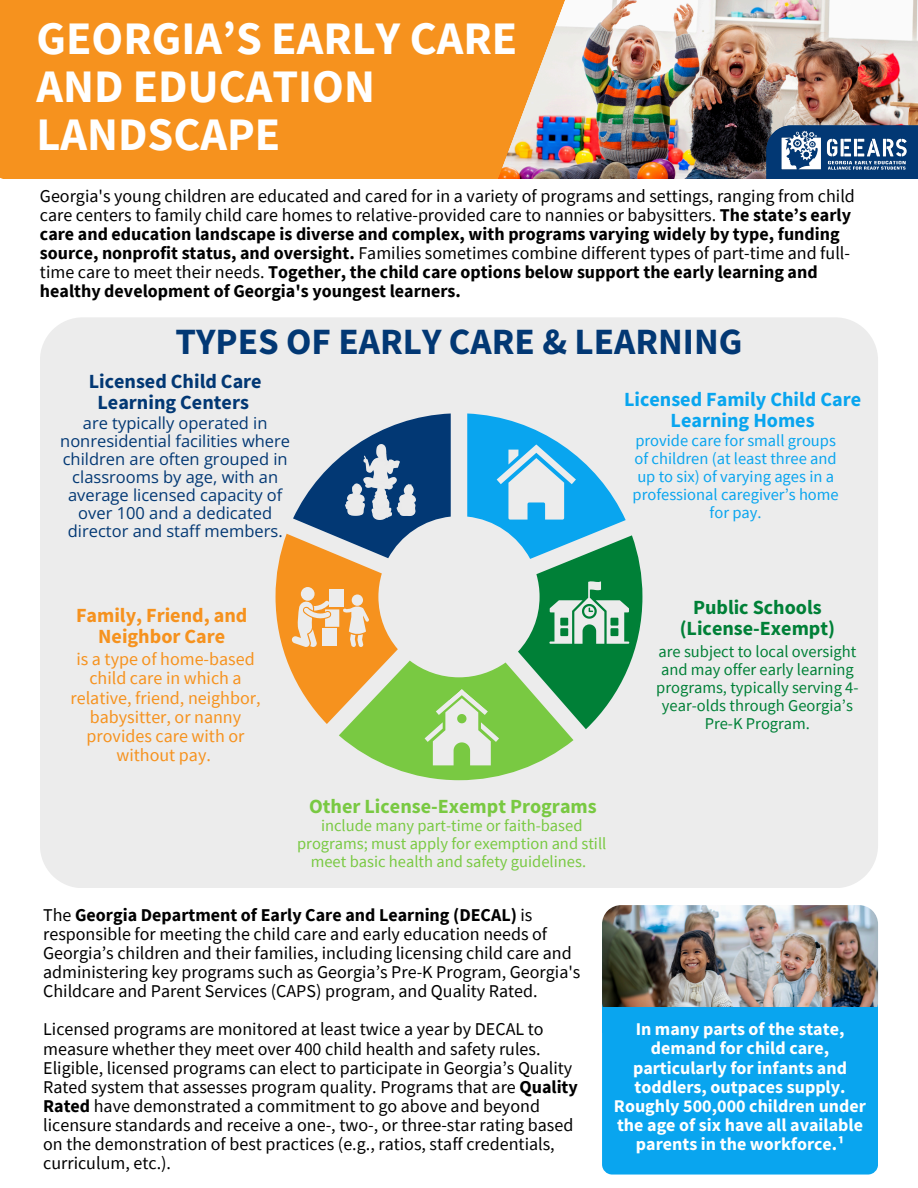
<style>
.page{position:relative;width:918px;height:1188px;background:#fff}
.page>*{position:absolute;margin:0;border:0;box-sizing:border-box;transform-origin:0 0}
.t1{font:700 46.5px/48.3px "Source Sans Pro";color:#fff}
.t2{font:700 37.2px "Source Sans Pro";color:#023874}
.t3{font:700 20.1px/21.3px "Source Sans Pro";color:#09a5ef;text-align:center}
.t4{font:700 20.1px/21.3px "Source Sans Pro";color:#023874;text-align:center}
.t5{font:700 20.1px/21.3px "Source Sans Pro";color:#008037;text-align:center}
.t6{font:700 20.1px/21.3px "Source Sans Pro";color:#f6921e;text-align:center}
.t7{font:700 20.1px "Source Sans Pro";color:#79c942}
.t8{font:18px/19.2px "Source Sans Pro";color:#000}
.t9{font:700 18px/19.2px "Source Sans Pro";color:#fff;text-align:center}
.t10{font:18px/19.2px "Source Sans Pro";color:#f6921e;text-align:center}
.t11{font:16.5px/18px "Open Sans";color:#023874;text-align:center}
.t12{font:16.5px/18px "Source Sans Pro";color:#008037;text-align:center}
.t13{font:16.5px/18px "Source Sans Pro";color:#09a5ef;text-align:center}
.t14{font:16.5px/18px "Source Sans Pro";color:#79c942;text-align:center}
.s1{font-weight:700}
</style>
<div class="page">
<img style="left:618px;top:0;width:300px;height:179px">
<svg style="left:0;top:0;width:618px;height:179px;background:#ec9430"></svg>
<svg style="left:766px;top:125px;width:152px;height:54px"></svg>
<div style="left:40px;top:317px;width:838px;height:571px;background:#ececec"></div>
<div style="left:602px;top:916px;width:276px;height:259px;background:#09a5ef;border-radius:10px"></div>
<img style="left:602px;top:905px;width:276px;height:102px">
<svg style="left:276px;top:413px;width:366px;height:367px;background:#a3c1a9"></svg>
<img style="left:346px;top:445px;width:70px;height:75px">
<img style="left:780px;top:125px;width:129px;height:54px">
<p class="t1" style="left:36px;top:13px;width:482px">GEORGIA’S EARLY CARE<br>AND EDUCATION<br>LANDSCAPE</p>
<p class="t8" style="left:40px;top:186px;width:817px">Georgia's young children are educated and cared for in a variety of programs and settings, ranging from child care centers to family child care homes to relative-provided care to nannies or babysitters. <span class="s1">The state’s early care and education landscape is diverse and complex, with programs varying widely by type, funding source, nonprofit status, and oversight.</span> Families sometimes combine different types of part-time and full&shy;time care to meet their needs. <span class="s1">Together, the child care options below support the early learning and healthy development of Georgia's youngest learners.</span></p>
<p class="t2" style="left:175px;top:317px;width:569px">TYPES OF EARLY CARE &amp; LEARNING</p>
<p class="t4" style="left:89px;top:370px;width:174px">Licensed Child Care<br>Learning Centers</p>
<p class="t11" style="left:60px;top:413px;width:231px">are typically operated in nonresidential facilities where children are often grouped in classrooms by age, with an average licensed capacity of over 100 and a dedicated director and staff members.</p>
<p class="t3" style="left:624px;top:388px;width:239px">Licensed Family Child Care<br>Learning Homes</p>
<p class="t13" style="left:633px;top:431px;width:208px">provide care for small groups of children (at least three and up to six) of varying ages in a professional caregiver’s home for pay.</p>
<p class="t6" style="left:76px;top:604px;width:173px">Family, Friend, and<br>Neighbor Care</p>
<p class="t10" style="left:71px;top:649px;width:192px">is a type of home-based child care in which a relative, friend, neighbor, babysitter, or nanny provides care with or without pay.</p>
<h3 class="t7" style="left:309px;top:793px;width:289px">Other License-Exempt Programs</h3>
<p class="t14" style="left:297px;top:817px;width:311px">include many part-time or faith-based programs; must apply for exemption and still meet basic health and safety guidelines.</p>
<h3 class="t5" style="left:680px;top:596px;width:157px">Public Schools (License-Exempt)</h3>
<p class="t12" style="left:656px;top:642px;width:204px">are subject to local oversight and may offer early learning programs, typically serving 4- year-olds through Georgia’s<br>Pre-K Program.</p>
<h3 class="t8" style="left:43px;top:905px;width:539px">The <span class="s1">Georgia Department of Early Care and Learning (DECAL)</span> is responsible for meeting the child care and early education needs of Georgia’s children and their families, including licensing child care and administering key programs such as Georgia’s Pre-K Program, Georgia's Childcare and Parent Services (CAPS) program, and Quality Rated.</h3>
<h3 class="t8" style="left:43px;top:1019px;width:536px">Licensed programs are monitored at least twice a year by DECAL to measure whether they meet over 400 child health and safety rules.<br>Eligible, licensed programs can elect to participate in Georgia’s Quality Rated system that assesses program quality. Programs that are <span class="s1">Quality Rated</span> have demonstrated a commitment to go above and beyond licensure standards and receive a one-, two-, or three-star rating based on the demonstration of best practices (e.g., ratios, staff credentials, curriculum, etc.).</h3>
<p class="t9" style="left:614px;top:1019px;width:254px">In many parts of the state, demand for child care, particularly for infants and toddlers, outpaces supply.<br>Roughly 500,000 children under the age of six have all available parents in the workforce.¹</p>
</div>
